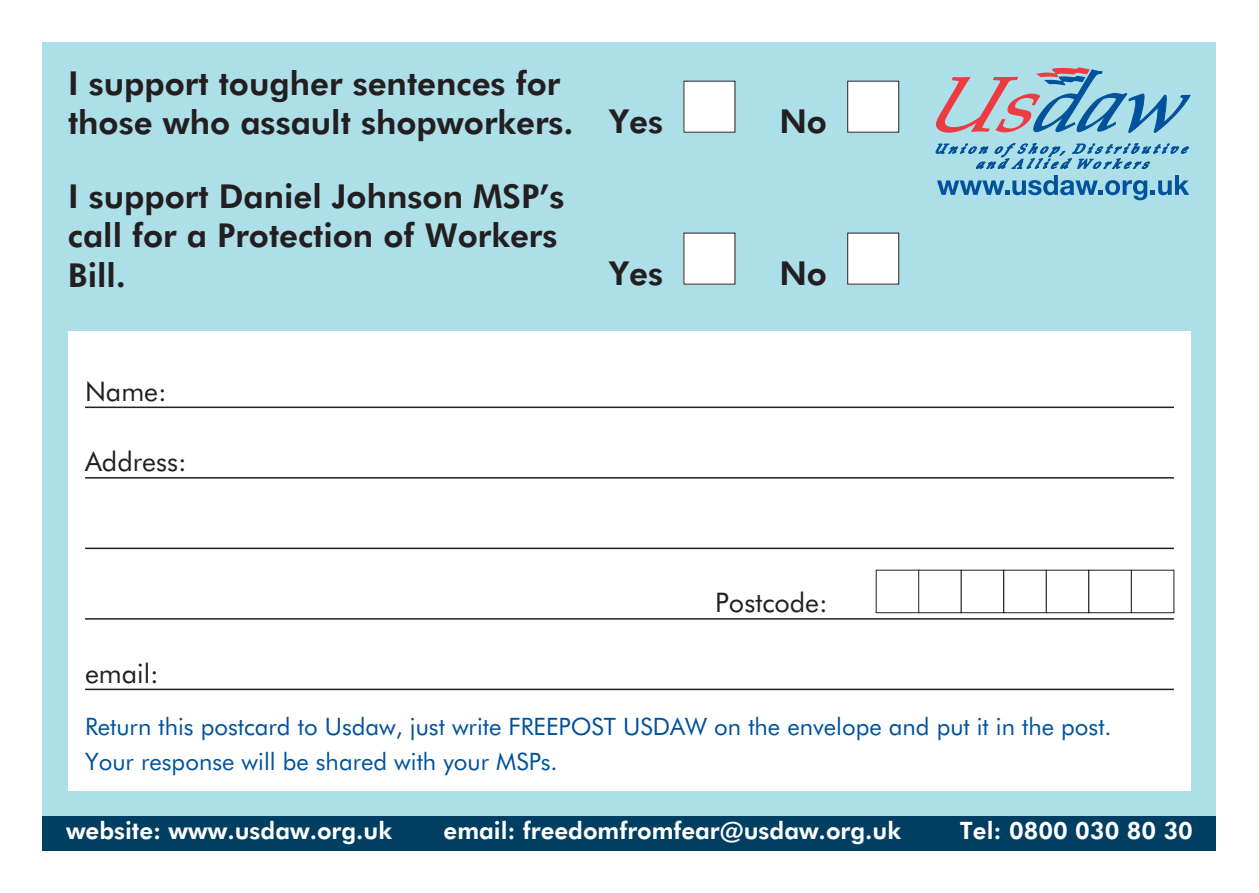
<style>
.page{position:relative;width:1259px;height:893px;background:#fff}
.page>*{position:absolute;margin:0;border:0;box-sizing:border-box;transform-origin:0 0}
.t1{font:800 33px/39.6px "Futura BT";color:#231f20}
.Body_Text_Futura{font:27px "Futura BT";color:#231f20}
.Body_Text_Futura-2{font:24px "Futura BT";color:#01529b}
.t2{font:800 24px "Futura BT";color:#fff}
</style>
<div class="page">
<div style="left:43px;top:43px;width:1173px;height:807px;background:#addfe9"></div>
<div style="left:43px;top:816px;width:1173px;height:34px;background:#003f61"></div>
<div style="left:68px;top:332px;width:1123px;height:459px;background:#fff"></div>
<svg style="left:936px;top:68px;width:255px;height:65px"></svg>
<svg style="left:935px;top:143px;width:254px;height:57px"></svg>
<hr style="left:85px;top:407px;width:1089px;height:1px;background:#231f20">
<hr style="left:85px;top:477px;width:1089px;height:2px;background:#231f20">
<hr style="left:85px;top:548px;width:1089px;height:1px;background:#231f20">
<hr style="left:85px;top:618px;width:1089px;height:2px;background:#231f20">
<hr style="left:85px;top:689px;width:1089px;height:1px;background:#231f20">
<div style="left:684px;top:81px;width:51px;height:51px;background:#fff"></div>
<div style="left:847px;top:81px;width:51px;height:51px;background:#fff"></div>
<div style="left:847px;top:81px;width:52px;height:52px;border:1px solid #231f20"></div>
<div style="left:684px;top:233px;width:51px;height:51px;background:#fff"></div>
<div style="left:847px;top:233px;width:51px;height:51px;background:#fff"></div>
<div style="left:847px;top:233px;width:52px;height:51px;border:1px solid #231f20"></div>
<div style="left:876px;top:570px;width:43px;height:43px;border:1px solid #231f20"></div>
<div style="left:918px;top:570px;width:43px;height:43px;border:1px solid #231f20"></div>
<div style="left:961px;top:570px;width:43px;height:43px;border:1px solid #231f20"></div>
<div style="left:1003px;top:570px;width:43px;height:43px;border:1px solid #231f20"></div>
<div style="left:1046px;top:570px;width:43px;height:43px;border:1px solid #231f20"></div>
<div style="left:1088px;top:570px;width:43px;height:43px;border:1px solid #231f20"></div>
<div style="left:1131px;top:570px;width:43px;height:43px;border:1px solid #231f20"></div>
<p class="t1" style="left:68px;top:63px;width:507px">I support tougher sentences for those who assault shopworkers.</p>
<p class="t1" style="left:68px;top:176px;width:498px">I support Daniel Johnson MSP’s call for a Protection of Workers<br>Bill.</p>
<p class="Body_Text_Futura" style="left:85px;top:375px;width:83px">Name:</p>
<p class="Body_Text_Futura" style="left:85px;top:445px;width:103px">Address:</p>
<p class="t1" style="left:609px;top:101px;width:55px">Yes</p>
<p class="t1" style="left:779px;top:101px;width:49px">No</p>
<p class="t1" style="left:609px;top:253px;width:55px">Yes</p>
<p class="t1" style="left:779px;top:253px;width:49px">No</p>
<p class="Body_Text_Futura" style="left:715px;top:586px;width:114px">Postcode:</p>
<p class="Body_Text_Futura" style="left:85px;top:657px;width:75px">email:</p>
<p class="Body_Text_Futura-2" style="left:85px;top:712px;width:1028px">Return this postcard to Usdaw, just write FREEPOST USDAW on the envelope and put it in the post.</p>
<p class="Body_Text_Futura-2" style="left:85px;top:747px;width:474px">Your response will be shared with your MSPs.</p>
<p class="t2" style="left:66px;top:816px;width:327px">website: www.usdaw.org.uk</p>
<p class="t2" style="left:443px;top:816px;width:459px">email: freedomfromfear@usdaw.org.uk</p>
<p class="t2" style="left:960px;top:816px;width:234px">Tel: 0800 030 80 30</p>
</div>
